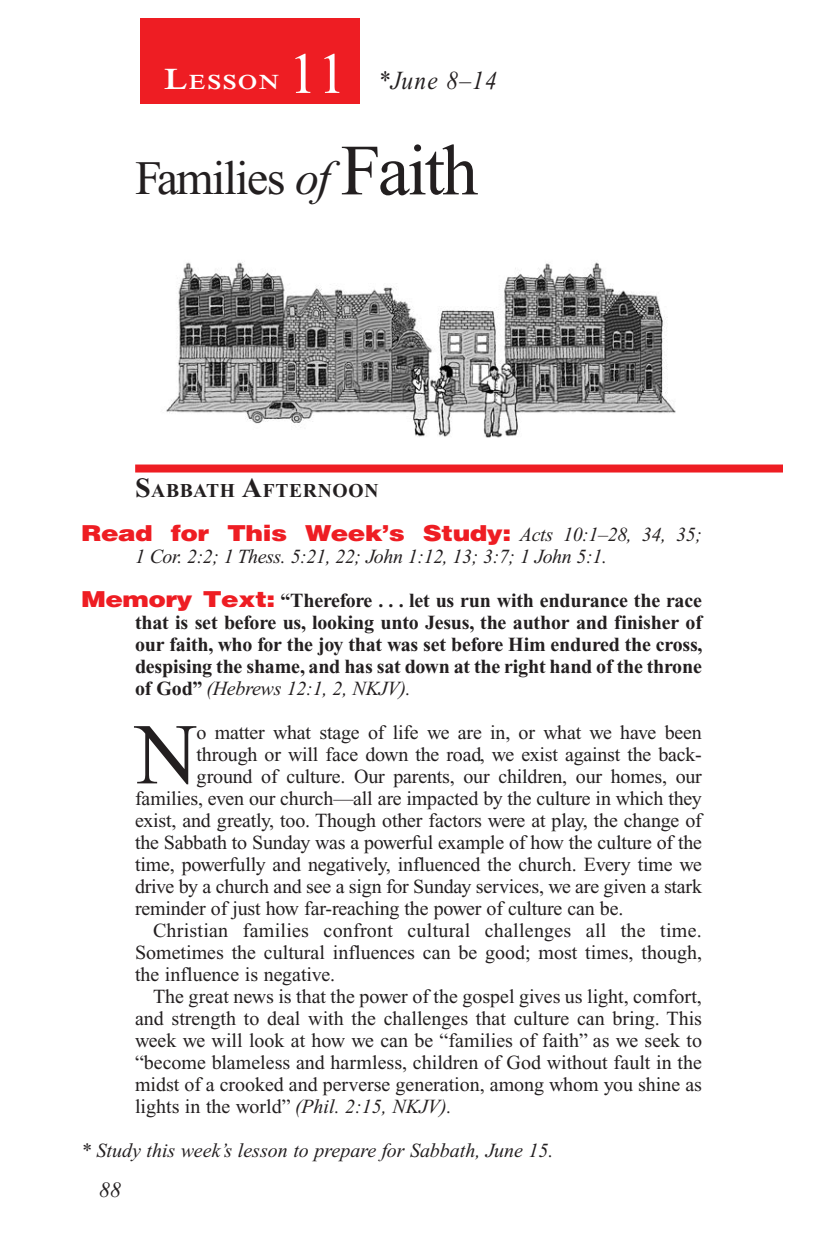
<style>
.page{position:relative;width:819px;height:1260px;background:#fff}
.page>*{position:absolute;margin:0;border:0;box-sizing:border-box;transform-origin:0 0}
.Body_Drop_Cap{font:86.4px "Times New Roman PS Std";color:#231f20}
.Lesson_Number{font:58px "Times New Roman PS Std";color:#fff}
.Lesson_Head_SA{font:48px "Times New Roman PS Std";letter-spacing:-.035em;color:#231f20}
.Lesson_Dates{font:italic 26px "Times New Roman PS Std";letter-spacing:.05em;color:#231f20;scale:.9 1}
.Question{font:900 22px "Helvetica LT Std";letter-spacing:-.02em;color:#ee1d23;scale:1.2 1}
.t1{font:italic 22px "Times New Roman PS Std";color:#231f20}
.Lesson_Start_Head{font:600 21px "Times NRMT Std";letter-spacing:.07em;color:#fff;scale:1.1 1}
.Body_Drop_Cap-2{font:20px "Times New Roman PS Std";letter-spacing:-.01em;color:#231f20}
.Body{font:20px/22px "Times New Roman PS Std";color:#231f20;text-align:justify}
.Question-2{font:700 20px/22px "Times New Roman PS Std";letter-spacing:-.01em;color:#231f20;text-align:justify}
.Question-3{font:italic 20px "Times New Roman PS Std";letter-spacing:-.02em;color:#231f20}
.Question-4{font:italic 20px "Times New Roman PS Std";color:#231f20}
.Sabbath_Afternoon_He{font:700 19.6px "Times New Roman PS Std";letter-spacing:.035em;color:#231f20}
.s1{font-size:30px}
.s2{font-style:italic}
.s3{font-size:72px}
.s4{font-size:28px}
.s5{font-family:"Times New Roman PS Std";font-weight:400;font-style:italic;font-size:20px;color:#231f20}
.s6{font-family:"Helvetica LT Std";font-weight:900;font-size:22px;color:#ee1d23}
.s7{font-weight:400;font-style:italic}
</style>
<div class="page">
<div style="left:135px;top:465px;width:648px;height:8px;background:#ee1d23"></div>
<div style="left:140px;top:18px;width:220px;height:86px;background:#ee1d23"></div>
<img style="left:166px;top:261px;width:510px;height:177px">
<p class="Lesson_Number" style="left:288px;top:42px;width:59px">11</p>
<p class="Lesson_Start_Head" style="left:164px;top:70px;width:106px"><span class="s1">L</span>ESSON</p>
<p class="Lesson_Dates" style="left:378px;top:66px;width:134px">*June 8–14</p>
<p class="Lesson_Head_SA" style="left:135px;top:152px;width:345px">Families <span class="s2">of</span> <span class="s3">Faith</span></p>
<p class="Sabbath_Afternoon_He" style="left:135px;top:480px;width:245px"><span class="s4">S</span>ABBATH <span class="s4">A</span>FTERNOON</p>
<p class="Question" style="left:81px;top:519px;width:519px">Read for This Week’s Study: <span class="s5">Acts 10:1–28, 34, 35;</span></p>
<p class="Question-3" style="left:135px;top:546px;width:474px">1 Cor. 2:2; 1 Thess. 5:21, 22; John 1:12, 13; 3:7; 1 John 5:1.</p>
<p class="Question-2" style="left:135px;top:590px;width:569px;text-indent:-54px"><span class="s6">Memory Text:</span> “Therefore . . . let us run with endurance the race that is set before us, looking unto Jesus, the author and finisher of our faith, who for the joy that was set before Him endured the cross, despising the shame, and has sat down at the right hand of the throne of God” <span class="s7">(Hebrews 12:1, 2, NKJV).</span></p>
<p class="Body_Drop_Cap" style="left:135px;top:708px;width:64px">N</p>
<p class="Body_Drop_Cap-2" style="left:197px;top:722px;width:507px">o matter what stage of life we are in, or what we have been</p>
<p class="Body_Drop_Cap-2" style="left:197px;top:744px;width:507px">through or will face down the road, we exist against the back-</p>
<p class="Body_Drop_Cap-2" style="left:197px;top:766px;width:507px">ground of culture. Our parents, our children, our homes, our</p>
<p class="Body_Drop_Cap-2" style="left:135px;top:788px;width:568px">families, even our church—all are impacted by the culture in which they</p>
<p class="Body_Drop_Cap-2" style="left:135px;top:810px;width:568px">exist, and greatly, too. Though other factors were at play, the change of</p>
<p class="Body_Drop_Cap-2" style="left:135px;top:832px;width:569px">the Sabbath to Sunday was a powerful example of how the culture of the</p>
<p class="Body_Drop_Cap-2" style="left:135px;top:854px;width:569px">time, powerfully and negatively, influenced the church. Every time we</p>
<p class="Body_Drop_Cap-2" style="left:135px;top:876px;width:569px">drive by a church and see a sign for Sunday services, we are given a stark</p>
<p class="Body_Drop_Cap-2" style="left:135px;top:898px;width:490px">reminder of just how far-reaching the power of culture can be.</p>
<p class="Body" style="left:135px;top:920px;width:569px;text-indent:18px">Christian families confront cultural challenges all the time.<br>Sometimes the cultural influences can be good; most times, though, the influence is negative.</p>
<p class="Body" style="left:135px;top:986px;width:569px;text-indent:18px">The great news is that the power of the gospel gives us light, comfort, and strength to deal with the challenges that culture can bring. This week we will look at how we can be “families of faith” as we seek to “become blameless and harmless, children of God without fault in the midst of a crooked and perverse generation, among whom you shine as lights in the world” <span class="s2">(Phil. 2:15, NKJV).</span></p>
<p class="Question-4" style="left:81px;top:1140px;width:474px">* Study this week’s lesson to prepare for Sabbath, June 15.</p>
<p class="t1" style="left:99px;top:1178px;width:23px">88</p>
</div>
